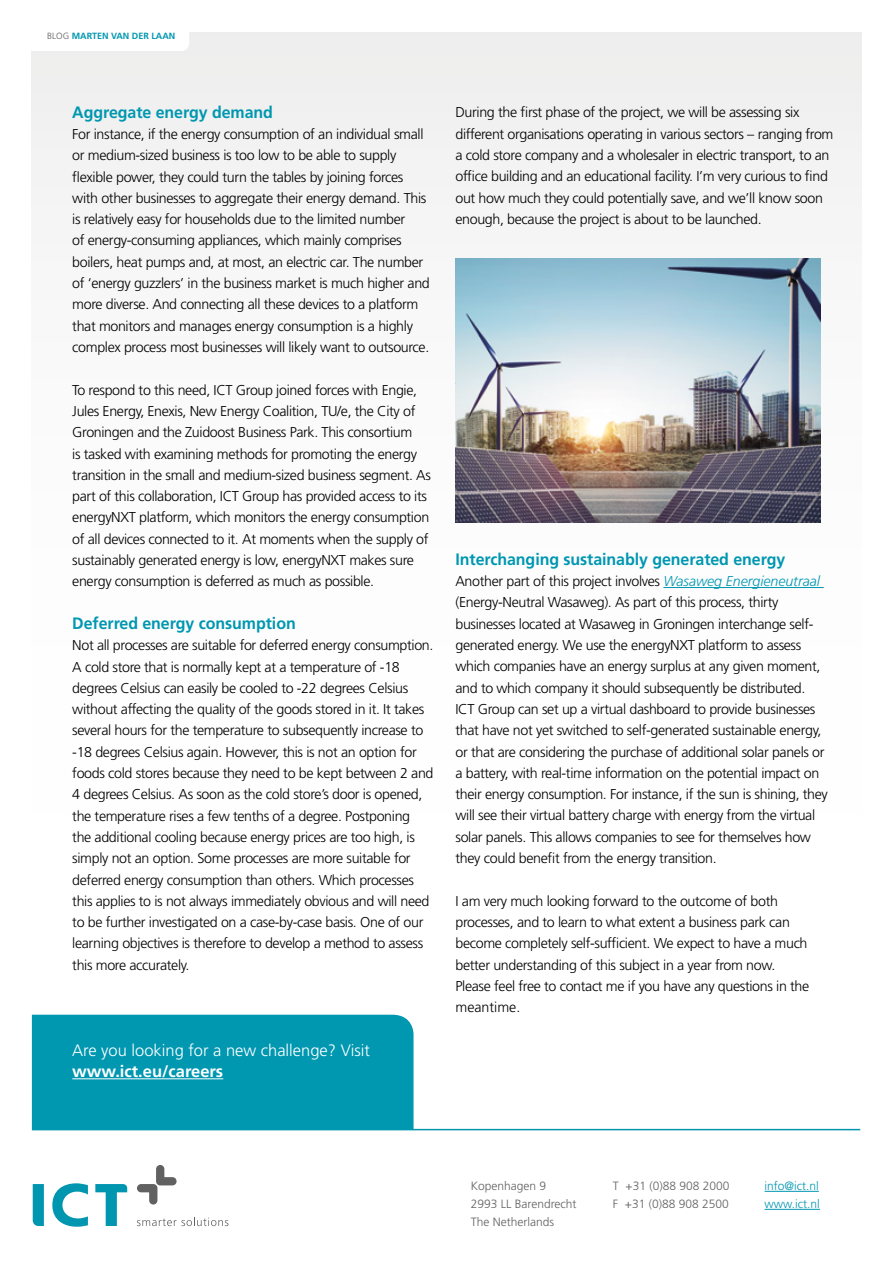
<style>
.page{position:relative;width:893px;height:1263px;background:#fff}
.page>*{position:absolute;margin:0;border:0;box-sizing:border-box;transform-origin:0 0}
.t1{font:700 16.5px "Frutiger LT Std";letter-spacing:-.005em;color:#0097b1}
.t2{font:300 16.5px "Frutiger LT Std";color:#fff}
.t3{font:700 16.5px "Frutiger LT Std";color:#fff}
.t4{font:300 14.25px/21.3px "Frutiger LT Std";letter-spacing:-.025em;color:#000}
.t5{font:300 12px/18px "Frutiger LT Std";color:#616160}
.t6{font:300 12px/18px "Frutiger LT Std";color:#0096b0}
.t7{font:700 9px "Frutiger LT Std";color:#0097b1}
.s1{font-weight:300;color:#616160}
.s2{font-style:italic;color:#0097b1}
</style>
<div class="page">
<div style="left:32px;top:32px;width:829px;height:1194px;background:linear-gradient(to right,#fafafa,#fbfbfb)"></div>
<svg style="left:32px;top:32px;width:157px;height:19px"></svg>
<hr style="left:663px;top:587px;width:161px;height:1px;background:#0097b1">
<img style="left:455px;top:258px;width:365px;height:265px">
<svg style="left:137px;top:1165px;width:40px;height:39px"></svg>
<svg style="left:52px;top:1183px;width:36px;height:44px"></svg>
<svg style="left:33px;top:1184px;width:11px;height:42px"></svg>
<svg style="left:95px;top:1184px;width:32px;height:42px"></svg>
<svg style="left:137px;top:1217px;width:91px;height:9px"></svg>
<div style="left:32px;top:1015px;width:382px;height:114px;background:#0097b1"></div>
<hr style="left:765px;top:1191px;width:54px;height:1px;background:#0096b0">
<hr style="left:765px;top:1209px;width:55px;height:1px;background:#0096b0">
<hr style="left:72px;top:1078px;width:151px;height:1px;background:#fff">
<hr style="left:32px;top:1129px;width:828px;height:1px;background:#0097b1">
<p class="t7" style="left:47px;top:30px;width:130px"><span class="s1">BLOG</span> MARTEN VAN DER LAAN</p>
<p class="t1" style="left:72px;top:102px;width:202px">Aggregate energy demand</p>
<p class="t4" style="left:72px;top:124px;width:359px">For instance, if the energy consumption of an individual small or medium-sized business is too low to be able to supply flexible power, they could turn the tables by joining forces with other businesses to aggregate their energy demand. This is relatively easy for households due to the limited number<br>of energy-consuming appliances, which mainly comprises boilers, heat pumps and, at most, an electric car. The number of ‘energy guzzlers’ in the business market is much higher and more diverse. And connecting all these devices to a platform that monitors and manages energy consumption is a highly complex process most businesses will likely want to outsource.</p>
<p class="t4" style="left:72px;top:379px;width:360px">To respond to this need, ICT Group joined forces with Engie, Jules Energy, Enexis, New Energy Coalition, TU/e, the City of Groningen and the Zuidoost Business Park. This consortium<br>is tasked with examining methods for promoting the energy transition in the small and medium-sized business segment. As part of this collaboration, ICT Group has provided access to its energyNXT platform, which monitors the energy consumption of all devices connected to it. At moments when the supply of sustainably generated energy is low, energyNXT makes sure energy consumption is deferred as much as possible.</p>
<p class="t1" style="left:72px;top:613px;width:225px">Deferred energy consumption</p>
<p class="t4" style="left:72px;top:635px;width:363px">Not all processes are suitable for deferred energy consumption.<br>A cold store that is normally kept at a temperature of -18 degrees Celsius can easily be cooled to -22 degrees Celsius without affecting the quality of the goods stored in it. It takes several hours for the temperature to subsequently increase to -18 degrees Celsius again. However, this is not an option for foods cold stores because they need to be kept between 2 and 4 degrees Celsius. As soon as the cold store’s door is opened, the temperature rises a few tenths of a degree. Postponing<br>the additional cooling because energy prices are too high, is simply not an option. Some processes are more suitable for deferred energy consumption than others. Which processes this applies to is not always immediately obvious and will need to be further investigated on a case-by-case basis. One of our learning objectives is therefore to develop a method to assess this more accurately.</p>
<p class="t2" style="left:72px;top:1041px;width:299px">Are you looking for a new challenge? Visit</p>
<p class="t3" style="left:72px;top:1062px;width:152px">www.ict.eu/careers</p>
<p class="t4" style="left:455px;top:102px;width:379px">During the first phase of the project, we will be assessing six different organisations operating in various sectors – ranging from a cold store company and a wholesaler in electric transport, to an office building and an educational facility. I’m very curious to find out how much they could potentially save, and we’ll know soon enough, because the project is about to be launched.</p>
<p class="t1" style="left:455px;top:549px;width:331px">Interchanging sustainably generated energy</p>
<p class="t4" style="left:455px;top:571px;width:374px">Another part of this project involves <span class="s2">Wasaweg Energieneutraal </span>(Energy-Neutral Wasaweg). As part of this process, thirty businesses located at Wasaweg in Groningen interchange self&shy;generated energy. We use the energyNXT platform to assess which companies have an energy surplus at any given moment, and to which company it should subsequently be distributed.<br>ICT Group can set up a virtual dashboard to provide businesses that have not yet switched to self-generated sustainable energy, or that are considering the purchase of additional solar panels or a battery, with real-time information on the potential impact on their energy consumption. For instance, if the sun is shining, they will see their virtual battery charge with energy from the virtual solar panels. This allows companies to see for themselves how they could benefit from the energy transition.</p>
<p class="t4" style="left:455px;top:890px;width:355px">I am very much looking forward to the outcome of both processes, and to learn to what extent a business park can become completely self-sufficient. We expect to have a much better understanding of this subject in a year from now.<br>Please feel free to contact me if you have any questions in the meantime.</p>
<p class="t5" style="left:471px;top:1177px;width:107px">Kopenhagen 9<br>2993 LL Barendrecht<br>The Netherlands</p>
<p class="t5" style="left:613px;top:1177px;width:118px">T +31 (0)88 908 2000<br>F +31 (0)88 908 2500</p>
<p class="t6" style="left:765px;top:1177px;width:57px">info@ict.nl www.ict.nl</p>
</div>
